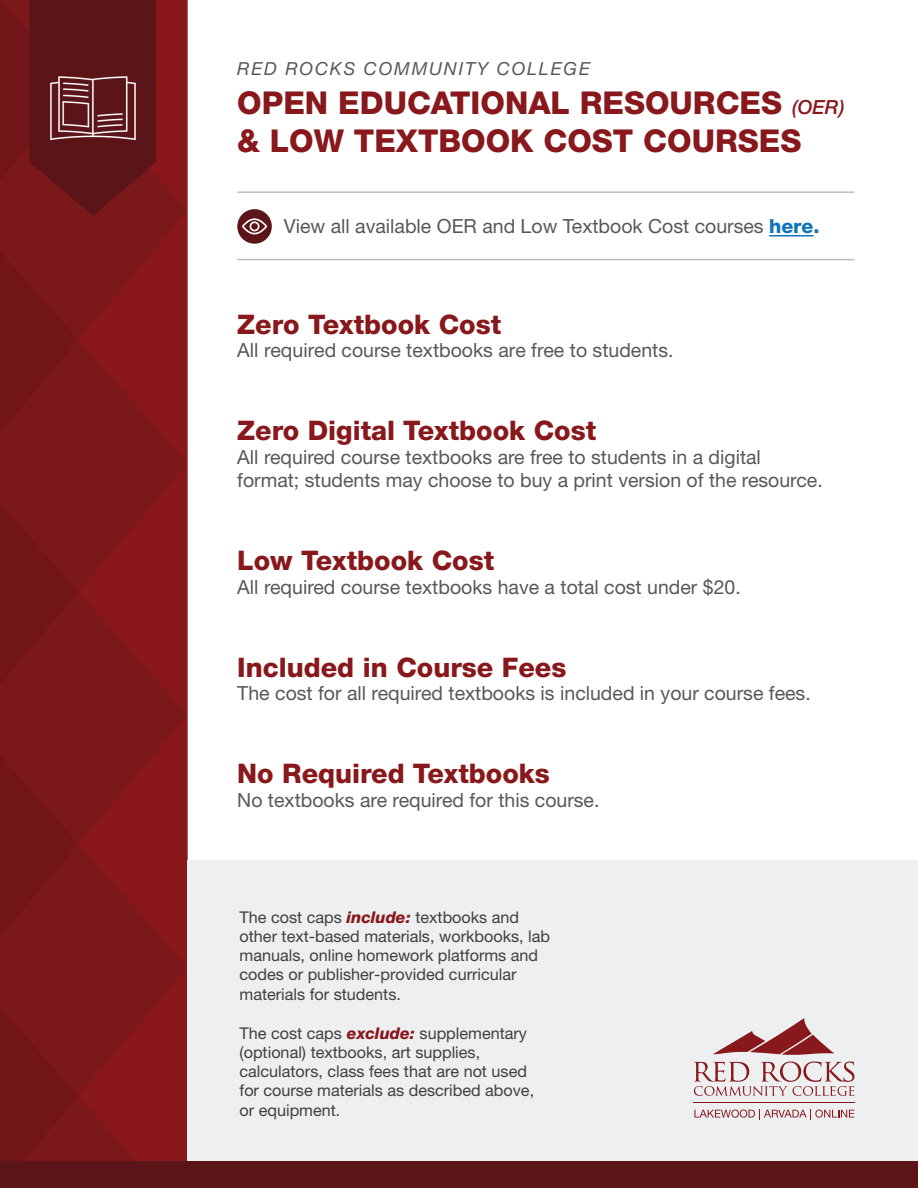
<style>
.page{position:relative;width:918px;height:1188px;background:#fff}
.page>*{position:absolute;margin:0;border:0;box-sizing:border-box;transform-origin:0 0}
.t1{font:800 31.5px/38.4px "Helvetica Neue LT Std";color:#88181b}
.t2{font:800 27px "Helvetica Neue LT Std";color:#88181b}
.t3{font:19.5px/23.4px "Helvetica Neue LT Std";color:#57585a}
.t4{font:italic 18px "Helvetica Neue LT Std";letter-spacing:.1em;color:#57585a}
.t5{font:16.2px/19.2px "Helvetica Neue LT Std";color:#3f3f41}
.s1{font-weight:500;font-style:italic;font-size:19.5px}
.s2{font-weight:800;color:#1074bc}
.s3{font-weight:800;font-style:italic;color:#88181b}
</style>
<div class="page">
<img style="left:0;top:0;width:188px;height:1162px">
<div style="left:237px;top:209px;width:35px;height:35px;background:#5b1418;border-radius:50%"></div>
<div style="left:188px;top:861px;width:730px;height:301px;background:#edeff0"></div>
<hr style="left:693px;top:1102px;width:162px;height:1px;background:#88181b">
<svg style="left:694px;top:1061px;width:161px;height:35px"></svg>
<svg style="left:713px;top:1018px;width:121px;height:37px"></svg>
<svg style="left:694px;top:1109px;width:160px;height:11px"></svg>
<div style="left:0;top:1162px;width:918px;height:26px;background:#5b1418"></div>
<svg style="left:242px;top:218px;width:25px;height:16px"></svg>
<hr style="left:237px;top:259px;width:617px;height:1px;background:#bcbdc0">
<hr style="left:237px;top:191px;width:617px;height:2px;background:#bcbdc0">
<hr style="left:769px;top:235px;width:45px;height:2px;background:#1074bc">
<h1 class="t4" style="left:237px;top:58px;width:354px">RED ROCKS COMMUNITY COLLEGE</h1>
<h1 class="t1" style="left:237px;top:83px;width:609px">OPEN EDUCATIONAL RESOURCES <span class="s1">(OER) </span>&amp; LOW TEXTBOOK COST COURSES</h1>
<p class="t3" style="left:284px;top:214px;width:537px">View all available OER and Low Textbook Cost courses <span class="s2">here.</span></p>
<p class="t2" style="left:237px;top:308px;width:266px">Zero Textbook Cost</p>
<p class="t3" style="left:237px;top:338px;width:438px">All required course textbooks are free to students.</p>
<p class="t2" style="left:237px;top:415px;width:361px">Zero Digital Textbook Cost</p>
<p class="t3" style="left:237px;top:445px;width:587px">All required course textbooks are free to students in a digital format; students may choose to buy a print version of the resource.</p>
<p class="t2" style="left:237px;top:545px;width:259px">Low Textbook Cost</p>
<p class="t3" style="left:237px;top:575px;width:505px">All required course textbooks have a total cost under $20.</p>
<p class="t2" style="left:237px;top:651px;width:331px">Included in Course Fees</p>
<p class="t3" style="left:237px;top:681px;width:575px">The cost for all required textbooks is included in your course fees.</p>
<p class="t2" style="left:237px;top:758px;width:314px">No Required Textbooks</p>
<p class="t3" style="left:237px;top:788px;width:364px">No textbooks are required for this course.</p>
<p class="t5" style="left:240px;top:907px;width:312px">The cost caps <span class="s3">include:</span> textbooks and other text-based materials, workbooks, lab manuals, online homework platforms and codes or publisher-provided curricular materials for students.</p>
<p class="t5" style="left:240px;top:1023px;width:296px">The cost caps <span class="s3">exclude:</span> supplementary (optional) textbooks, art supplies, calculators, class fees that are not used for course materials as described above, or equipment.</p>
</div>
